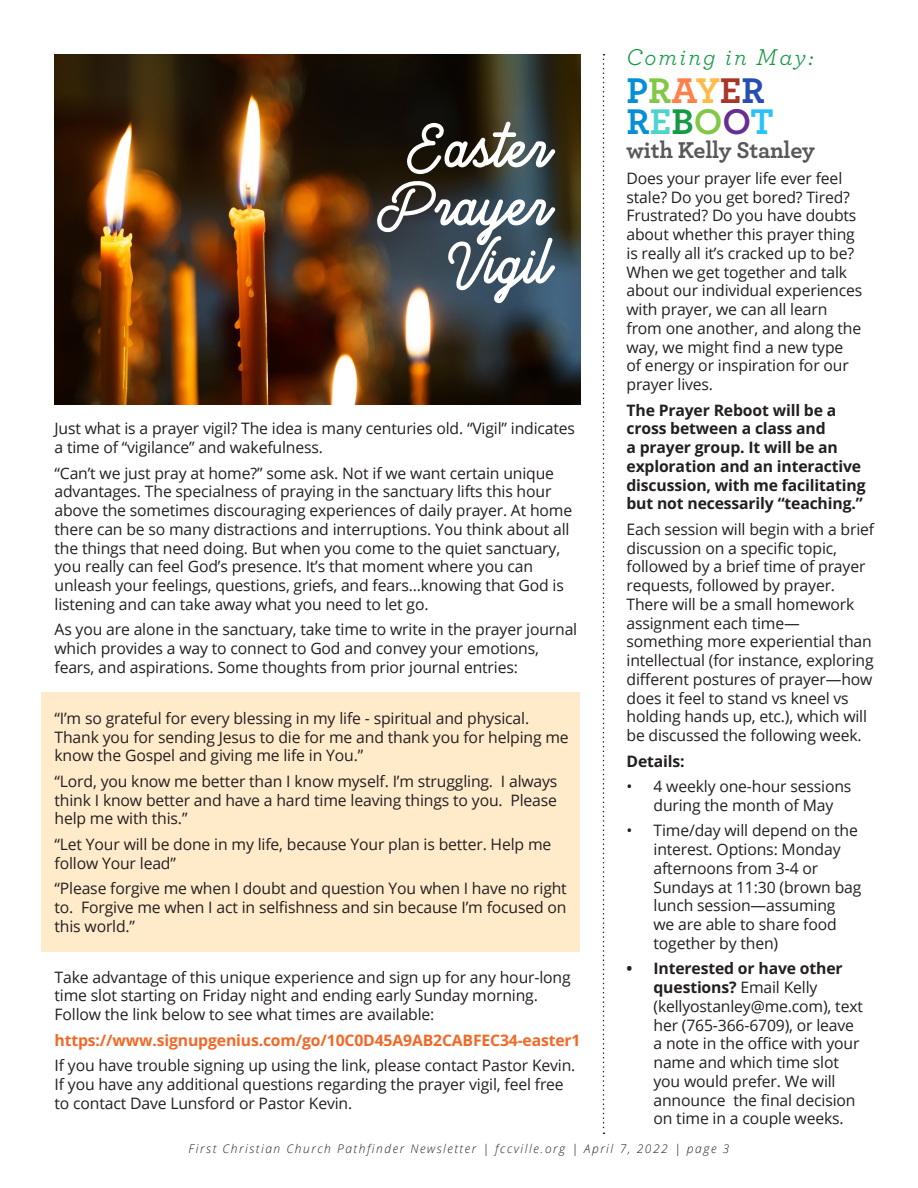
<style>
.page{position:relative;width:918px;height:1188px;background:#fff}
.page>*{position:absolute;margin:0;border:0;box-sizing:border-box;transform-origin:0 0}
.Body_copy{font:51.9px/58.1px "Brandon Smith";color:#fff;text-align:right}
.Prayer_list{font:700 37.5px/31.5px "Archer";color:#058fd9}
.Prayer_list-2{font:700 24px "Archer";letter-spacing:-.01em;color:#57585a}
.Prayer_list-3{font:italic 24px "Archer";letter-spacing:.09em;color:#149945}
.Body_copy-2{font:15.75px/18.8px "Open Sans";letter-spacing:-.01em;color:#231f20}
.Prayer_list-4{font:15.75px/18.8px "Open Sans";letter-spacing:-.01em;color:#231f20}
.Prayer_list-5{font:700 15.75px/18.8px "Open Sans";letter-spacing:-.01em;color:#231f20}
.Body_copy-3{font:700 15.75px "Open Sans";letter-spacing:-.01em;color:#f36826}
.Body_copy-4{font:italic 300 12px "Open Sans";letter-spacing:.13em;color:#231f20}
.s1{color:#82c745}
.s2{color:#ff804a}
.s3{color:#fdbc4a}
.s4{color:#a83629}
.s5{color:#264db0}
.s6{color:#4fd4cc}
.s7{color:#149945}
.s8{color:#662e91}
.s9{color:#29c2fa}
.s10{font-weight:700}
</style>
<div class="page">
<div style="left:41px;top:692px;width:539px;height:259px;background:#ffeaca"></div>
<img style="left:55px;top:54px;width:526px;height:351px">
<svg style="left:603px;top:54px;width:2px;height:1080px"></svg>
<p class="Body_copy" style="left:407px;top:118px;width:146px">Easter</p>
<p class="Body_copy" style="left:377px;top:177px;width:176px">Prayer<br>Vigil</p>
<p class="Body_copy-2" style="left:55px;top:419px;width:522px">Just what is a prayer vigil? The idea is many centuries old. “Vigil” indicates a time of “vigilance” and wakefulness.</p>
<p class="Body_copy-2" style="left:55px;top:463px;width:519px">“Can’t we just pray at home?” some ask. Not if we want certain unique advantages. The specialness of praying in the sanctuary lifts this hour above the sometimes discouraging experiences of daily prayer. At home there can be so many distractions and interruptions. You think about all the things that need doing. But when you come to the quiet sanctuary, you really can feel God’s presence. It’s that moment where you can unleash your feelings, questions, griefs, and fears...knowing that God is listening and can take away what you need to let go.</p>
<p class="Body_copy-2" style="left:55px;top:620px;width:524px">As you are alone in the sanctuary, take time to write in the prayer journal which provides a way to connect to God and convey your emotions, fears, and aspirations. Some thoughts from prior journal entries:</p>
<p class="Body_copy-2" style="left:55px;top:708px;width:516px">“I’m so grateful for every blessing in my life - spiritual and physical.<br>Thank you for sending Jesus to die for me and thank you for helping me know the Gospel and giving me life in You.”</p>
<p class="Body_copy-2" style="left:55px;top:771px;width:504px;text-align:justify">“Lord, you know me better than I know myself. I’m struggling. I always think I know better and have a hard time leaving things to you. Please help me with this.”</p>
<p class="Body_copy-2" style="left:55px;top:834px;width:498px">“Let Your will be done in my life, because Your plan is better. Help me follow Your lead”</p>
<p class="Body_copy-2" style="left:55px;top:879px;width:514px;text-align:justify">“Please forgive me when I doubt and question You when I have no right to. Forgive me when I act in selfishness and sin because I’m focused on this world.”</p>
<p class="Body_copy-2" style="left:55px;top:967px;width:518px">Take advantage of this unique experience and sign up for any hour-long time slot starting on Friday night and ending early Sunday morning.<br>Follow the link below to see what times are available:</p>
<p class="Body_copy-3" style="left:55px;top:1029px;width:528px">https://www.signupgenius.com/go/10C0D45A9AB2CABFEC34-easter1</p>
<p class="Body_copy-2" style="left:55px;top:1056px;width:522px">If you have trouble signing up using the link, please contact Pastor Kevin.<br>If you have any additional questions regarding the prayer vigil, feel free to contact Dave Lunsford or Pastor Kevin.</p>
<p class="Prayer_list-3" style="left:627px;top:39px;width:188px">Coming in May:</p>
<p class="Prayer_list" style="left:627px;top:72px;width:149px">P<span class="s1">R</span><span class="s2">A</span><span class="s3">Y</span><span class="s4">E</span><span class="s5">R<br></span>R<span class="s6">E</span><span class="s7">B</span><span class="s1">O</span><span class="s8">O</span><span class="s9">T</span></p>
<p class="Prayer_list-2" style="left:627px;top:131px;width:190px">with Kelly Stanley</p>
<p class="Prayer_list-4" style="left:627px;top:168px;width:237px">Does your prayer life ever feel stale? Do you get bored? Tired?<br>Frustrated? Do you have doubts about whether this prayer thing is really all it’s cracked up to be?<br>When we get together and talk about our individual experiences with prayer, we can all learn from one another, and along the way, we might find a new type<br>of energy or inspiration for our prayer lives.</p>
<p class="Prayer_list-5" style="left:627px;top:400px;width:241px">The Prayer Reboot will be a cross between a class and<br>a prayer group. It will be an exploration and an interactive discussion, with me facilitating but not necessarily “teaching.”</p>
<p class="Prayer_list-4" style="left:627px;top:519px;width:249px">Each session will begin with a brief discussion on a specific topic, followed by a brief time of prayer requests, followed by prayer.<br>There will be a small homework assignment each time— something more experiential than intellectual (for instance, exploring different postures of prayer—how does it feel to stand vs kneel vs holding hands up, etc.), which will be discussed the following week.</p>
<p class="Prayer_list-5" style="left:627px;top:751px;width:60px">Details:</p>
<p class="Body_copy-2" style="left:627px;top:777px;width:226px;text-align:center">• 4 weekly one-hour sessions during the month of May</p>
<p class="Body_copy-2" style="left:654px;top:821px;width:209px;text-indent:-27px">• Time/day will depend on the interest. Options: Monday afternoons from 3-4 or<br>Sundays at 11:30 (brown bag lunch session—assuming<br>we are able to share food together by then)</p>
<p class="Body_copy-2" style="left:654px;top:959px;width:211px;text-indent:-27px"><span class="s10">• Interested or have other questions?</span> Email Kelly (kellyostanley@me.com), text her (765-366-6709), or leave a note in the office with your name and which time slot you would prefer. We will announce the final decision on time in a couple weeks.</p>
<p class="Body_copy-4" style="left:189px;top:1140px;width:542px">First Christian Church Pathfinder Newsletter | fccville.org | April 7, 2022 | page 3</p>
</div>
